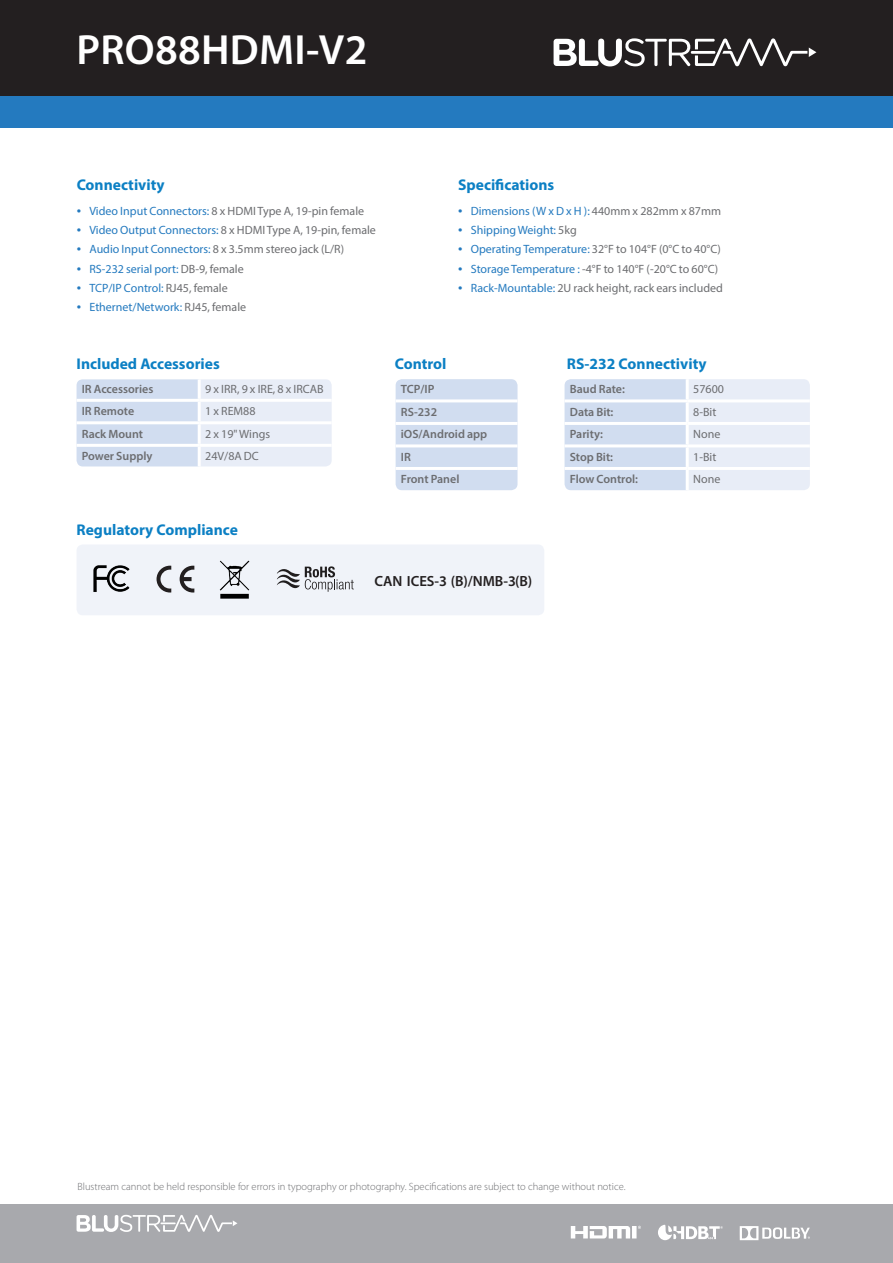
<style>
.page{position:relative;width:893px;height:1263px;background:#fff}
.page>*{position:absolute;margin:0;border:0;box-sizing:border-box;transform-origin:0 0}
.t1{font:600 42.45px "Myriad Pro";letter-spacing:.005em;color:#fff}
.t2{font:700 15.6px "Myriad Pro";color:#0c80c4}
.t3{font:600 14.7px "Myriad Pro";color:#231f20}
.t4{font:12px "Myriad Pro";color:#6c6d70}
.t5{font:12px "Myriad Pro";color:#247abf}
.t6{font:600 12px/22.5px "Myriad Pro";color:#6c6d70}
.t7{font:300 10.5px "Myriad Pro";color:#6c6d70}
.s1{font-size:15.6px;color:#247abf}
.s2{color:#247abf}
.s3{font-size:15.6px}
.s4{color:#6c6d70}
</style>
<div class="page">
<div style="left:0;top:0;width:893px;height:96px;background:#231f20"></div>
<div style="left:0;top:96px;width:893px;height:31px;background:#247abf"></div>
<div style="left:0;top:1205px;width:893px;height:58px;background:#a8a9ad"></div>
<div style="left:77px;top:544px;width:467px;height:71px;background:#f0f3f9;border-radius:6px"></div>
<svg style="left:157px;top:566px;width:14px;height:26px"></svg>
<svg style="left:180px;top:566px;width:14px;height:26px"></svg>
<img style="left:93px;top:565px;width:37px;height:27px">
<img style="left:219px;top:560px;width:31px;height:39px">
<svg style="left:277px;top:566px;width:77px;height:26px"></svg>
<svg style="left:554px;top:38px;width:262px;height:29px"></svg>
<svg style="left:565px;top:379px;width:245px;height:111px"></svg>
<hr style="left:686px;top:379px;width:3px;height:20px;background:#fff">
<hr style="left:565px;top:399px;width:122px;height:3px;background:#fff">
<hr style="left:687px;top:399px;width:123px;height:3px;background:#fff">
<hr style="left:686px;top:402px;width:3px;height:20px;background:#fff">
<hr style="left:565px;top:422px;width:122px;height:3px;background:#fff">
<hr style="left:687px;top:422px;width:123px;height:3px;background:#fff">
<hr style="left:686px;top:425px;width:3px;height:19px;background:#fff">
<hr style="left:565px;top:444px;width:122px;height:3px;background:#fff">
<hr style="left:687px;top:444px;width:123px;height:3px;background:#fff">
<hr style="left:686px;top:447px;width:3px;height:20px;background:#fff">
<hr style="left:565px;top:467px;width:122px;height:3px;background:#fff">
<hr style="left:687px;top:467px;width:123px;height:3px;background:#fff">
<hr style="left:686px;top:470px;width:3px;height:20px;background:#fff">
<svg style="left:77px;top:380px;width:255px;height:86px"></svg>
<hr style="left:198px;top:379px;width:3px;height:20px;background:#fff">
<hr style="left:77px;top:399px;width:122px;height:3px;background:#fff">
<hr style="left:199px;top:399px;width:133px;height:3px;background:#fff">
<hr style="left:198px;top:402px;width:3px;height:19px;background:#fff">
<hr style="left:77px;top:421px;width:122px;height:3px;background:#fff">
<hr style="left:199px;top:421px;width:133px;height:3px;background:#fff">
<hr style="left:198px;top:424px;width:3px;height:20px;background:#fff">
<hr style="left:77px;top:444px;width:122px;height:3px;background:#fff">
<hr style="left:199px;top:444px;width:133px;height:3px;background:#fff">
<hr style="left:198px;top:447px;width:3px;height:19px;background:#fff">
<div style="left:396px;top:379px;width:121px;height:111px;background:#d1ddf0"></div>
<hr style="left:396px;top:399px;width:121px;height:3px;background:#fff">
<hr style="left:396px;top:422px;width:121px;height:3px;background:#fff">
<hr style="left:396px;top:444px;width:121px;height:3px;background:#fff">
<hr style="left:396px;top:467px;width:121px;height:3px;background:#fff">
<svg style="left:77px;top:1214px;width:160px;height:18px"></svg>
<svg style="left:740px;top:1226px;width:70px;height:14px"></svg>
<svg style="left:658px;top:1225px;width:65px;height:15px"></svg>
<svg style="left:571px;top:1226px;width:70px;height:12px"></svg>
<h1 class="t1" style="left:77px;top:23px;width:292px">PRO88HDMI-V2</h1>
<h2 class="t2" style="left:77px;top:175px;width:89px">Connectivity</h2>
<p class="t4" style="left:77px;top:203px;width:289px"><span class="s1">•</span> <span class="s2">Video Input Connectors:</span> 8 x HDMI Type A, 19-pin female</p>
<p class="t4" style="left:77px;top:223px;width:301px"><span class="s1">•</span> <span class="s2">Video Output Connectors:</span> 8 x HDMI Type A, 19-pin, female</p>
<p class="t4" style="left:77px;top:242px;width:269px"><span class="s1">•</span> <span class="s2">Audio Input Connectors:</span> 8 x 3.5mm stereo jack (L/R)</p>
<p class="t5" style="left:77px;top:261px;width:169px"><span class="s3">•</span> RS-232 serial port: <span class="s4">DB-9, female</span></p>
<p class="t5" style="left:77px;top:280px;width:152px"><span class="s3">•</span> TCP/IP Control: <span class="s4">RJ45, female</span></p>
<p class="t5" style="left:77px;top:300px;width:171px"><span class="s3">•</span> Ethernet/Network: <span class="s4">RJ45, female</span></p>
<h2 class="t2" style="left:458px;top:175px;width:98px">Specifications</h2>
<p class="t5" style="left:458px;top:203px;width:264px"><span class="s3">•</span> Dimensions (W x D x H ): <span class="s4">440mm x 282mm x 87mm</span></p>
<p class="t5" style="left:458px;top:223px;width:120px"><span class="s3">•</span> Shipping Weight: <span class="s4">5kg</span></p>
<p class="t4" style="left:458px;top:242px;width:264px"><span class="s1">•</span> <span class="s2">Operating Temperature:</span> 32°F to 104°F (0°C to 40°C)</p>
<p class="t4" style="left:458px;top:261px;width:262px"><span class="s1">•</span> <span class="s2">Storage Temperature :</span> -4°F to 140°F (-20°C to 60°C)</p>
<p class="t4" style="left:458px;top:280px;width:266px"><span class="s1">•</span> <span class="s2">Rack-Mountable:</span> 2U rack height, rack ears included</p>
<h2 class="t2" style="left:77px;top:353px;width:145px">Included Accessories</h2>
<h2 class="t2" style="left:395px;top:353px;width:53px">Control</h2>
<h2 class="t2" style="left:567px;top:353px;width:141px">RS-232 Connectivity</h2>
<p class="t6" style="left:82px;top:377px;width:73px">IR Accessories</p>
<p class="t4" style="left:205px;top:381px;width:120px">9 x IRR, 9 x IRE, 8 x IRCAB</p>
<p class="t6" style="left:82px;top:400px;width:54px">IR Remote</p>
<p class="t4" style="left:205px;top:404px;width:52px">1 x REM88</p>
<p class="t6" style="left:82px;top:422px;width:63px">Rack Mount</p>
<p class="t4" style="left:205px;top:426px;width:67px">2 x 19" Wings</p>
<p class="t6" style="left:82px;top:445px;width:72px">Power Supply</p>
<p class="t4" style="left:205px;top:449px;width:55px">24V/8A DC</p>
<h2 class="t2" style="left:77px;top:519px;width:163px">Regulatory Compliance</h2>
<p class="t6" style="left:401px;top:378px;width:88px">TCP/IP<br>RS-232 iOS/Android app<br>IR<br>Front Panel</p>
<p class="t3" style="left:375px;top:572px;width:159px">CAN ICES-3 (B)/NMB-3(B)</p>
<p class="t6" style="left:570px;top:378px;width:57px">Baud Rate:</p>
<p class="t4" style="left:693px;top:382px;width:32px">57600</p>
<p class="t6" style="left:570px;top:400px;width:45px">Data Bit:</p>
<p class="t4" style="left:693px;top:404px;width:25px">8-Bit</p>
<p class="t6" style="left:570px;top:423px;width:35px">Parity:</p>
<p class="t4" style="left:693px;top:427px;width:29px">None</p>
<p class="t6" style="left:570px;top:445px;width:45px">Stop Bit:</p>
<p class="t4" style="left:693px;top:449px;width:25px">1-Bit</p>
<p class="t6" style="left:570px;top:468px;width:70px">Flow Control:</p>
<p class="t4" style="left:693px;top:472px;width:29px">None</p>
<p class="t7" style="left:78px;top:1180px;width:549px">Blustream cannot be held responsible for errors in typography or photography. Specifications are subject to change without notice.</p>
</div>
